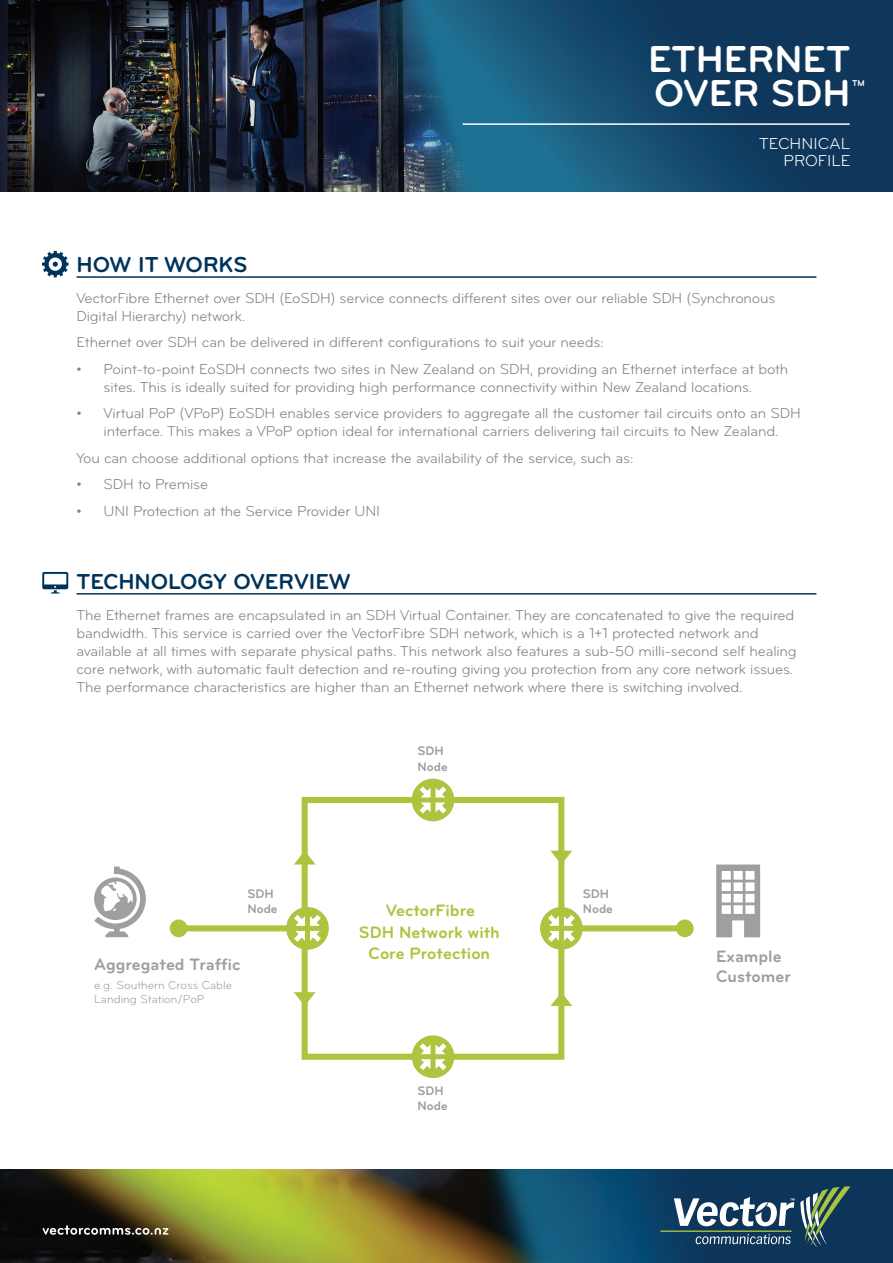
<style>
.page{position:relative;width:893px;height:1263px;background:#fff}
.page>*{position:absolute;margin:0;border:0;box-sizing:border-box;transform-origin:0 0}
.t1{font:39px/34.5px "Bryant Pro Bold Alternate";color:#fff}
.t2{font:700 22.5px "Bryant Pro";color:#00335a}
.t3{font:700 17.25px/21.5px "Bryant Pro";color:#acc43e;text-align:center}
.t4{font:700 17.25px/20.7px "Bryant Pro";color:#9d9fa1}
.t5{font:16.5px/16.5px "Bryant Pro Regular Alternate";color:#fff;text-align:right}
.t6{font:15px/18px "Bryant Pro";letter-spacing:-.01em;color:#808285}
.t7{font:700 12.9px/15.5px "Bryant Pro";color:#9d9fa1}
.t8{font:11.85px/14.2px "Bryant Pro";color:#9d9fa1}
.t9{font:700 8.85px "Bryant Pro";color:#fff}
</style>
<div class="page">
<img style="left:0;top:1169px;width:893px;height:94px">
<svg style="left:674px;top:1186px;width:176px;height:61px;background:#46657a"></svg>
<hr style="left:660px;top:1230px;width:132px;height:2px;background:#abc33f">
<svg style="left:43px;top:1225px;width:126px;height:10px"></svg>
<img style="left:0;top:0;width:349px;height:191px">
<svg style="left:349px;top:0;width:544px;height:191px;background:#164769"></svg>
<hr style="left:463px;top:123px;width:387px;height:2px;background:#fff">
<hr style="left:77px;top:276px;width:739px;height:2px;background:#00335a">
<svg style="left:42px;top:251px;width:27px;height:26px"></svg>
<hr style="left:77px;top:593px;width:739px;height:2px;background:#00335a">
<svg style="left:42px;top:572px;width:26px;height:21px"></svg>
<svg style="left:716px;top:864px;width:44px;height:73px"></svg>
<div style="left:302px;top:797px;width:262px;height:263px;border:6px solid #acc43e"></div>
<div style="left:170px;top:919px;width:17px;height:18px;background:#acc43e;border-radius:50%"></div>
<div style="left:676px;top:919px;width:18px;height:18px;background:#acc43e;border-radius:50%"></div>
<div style="left:559px;top:925px;width:126px;height:6px;background:#acc43e"></div>
<div style="left:179px;top:925px;width:128px;height:6px;background:#acc43e"></div>
<svg style="left:294px;top:851px;width:21px;height:13px"></svg>
<svg style="left:294px;top:992px;width:22px;height:14px"></svg>
<svg style="left:551px;top:851px;width:21px;height:13px"></svg>
<svg style="left:550px;top:992px;width:22px;height:14px"></svg>
<svg style="left:94px;top:866px;width:52px;height:71px"></svg>
<div style="left:412px;top:779px;width:42px;height:42px;background:#acc43e;border-radius:50%"></div>
<svg style="left:420px;top:786px;width:26px;height:27px"></svg>
<div style="left:412px;top:1035px;width:42px;height:43px;background:#acc43e;border-radius:50%"></div>
<svg style="left:420px;top:1043px;width:26px;height:27px"></svg>
<div style="left:286px;top:907px;width:43px;height:43px;background:#acc43e;border-radius:50%"></div>
<svg style="left:294px;top:915px;width:27px;height:27px"></svg>
<div style="left:540px;top:907px;width:43px;height:43px;background:#acc43e;border-radius:50%"></div>
<svg style="left:548px;top:915px;width:27px;height:27px"></svg>
<h1 class="t1" style="left:648px;top:42px;width:204px">ETHERNET<br>OVER SDH</h1>
<p class="t9" style="left:852px;top:78px;width:14px">TM</p>
<p class="t5" style="left:759px;top:136px;width:93px">TECHNICAL<br>PROFILE</p>
<h2 class="t2" style="left:77px;top:251px;width:173px">HOW IT WORKS</h2>
<p class="t6" style="left:77px;top:289px;width:700px">VectorFibre Ethernet over SDH (EoSDH) service connects different sites over our reliable SDH (Synchronous<br>Digital Hierarchy) network.</p>
<p class="t6" style="left:77px;top:333px;width:529px">Ethernet over SDH can be delivered in different configurations to suit your needs:</p>
<p class="t6" style="left:77px;top:360px;width:713px;text-align:center">• Point-to-point EoSDH connects two sites in New Zealand on SDH, providing an Ethernet interface at both sites. This is ideally suited for providing high performance connectivity within New Zealand locations.</p>
<p class="t6" style="left:77px;top:404px;width:726px;text-align:center">• Virtual PoP (VPoP) EoSDH enables service providers to aggregate all the customer tail circuits onto an SDH interface. This makes a VPoP option ideal for international carriers delivering tail circuits to New Zealand.</p>
<p class="t6" style="left:77px;top:449px;width:559px">You can choose additional options that increase the availability of the service, such as:</p>
<p class="t6" style="left:77px;top:475px;width:133px">• SDH to Premise</p>
<p class="t6" style="left:77px;top:502px;width:305px">• UNI Protection at the Service Provider UNI</p>
<h2 class="t2" style="left:77px;top:567px;width:276px">TECHNOLOGY OVERVIEW</h2>
<p class="t6" style="left:77px;top:606px;width:722px">The Ethernet frames are encapsulated in an SDH Virtual Container. They are concatenated to give the required bandwidth. This service is carried over the VectorFibre SDH network, which is a 1+1 protected network and available at all times with separate physical paths. This network also features a sub-50 milli-second self healing core network, with automatic fault detection and re-routing giving you protection from any core network issues.<br>The performance characteristics are higher than an Ethernet network where there is switching involved.</p>
<p class="t7" style="left:247px;top:885px;width:32px">SDH<br>Node</p>
<p class="t4" style="left:94px;top:954px;width:148px">Aggregated Traffic</p>
<p class="t8" style="left:94px;top:978px;width:139px">e.g. Southern Cross Cable<br>Landing Station/PoP</p>
<p class="t7" style="left:417px;top:743px;width:32px">SDH<br>Node</p>
<p class="t3" style="left:359px;top:900px;width:142px">VectorFibre<br>SDH Network with<br>Core Protection</p>
<p class="t7" style="left:417px;top:1083px;width:32px">SDH<br>Node</p>
<p class="t7" style="left:583px;top:885px;width:32px">SDH<br>Node</p>
<p class="t4" style="left:716px;top:946px;width:76px">Example<br>Customer</p>
</div>
